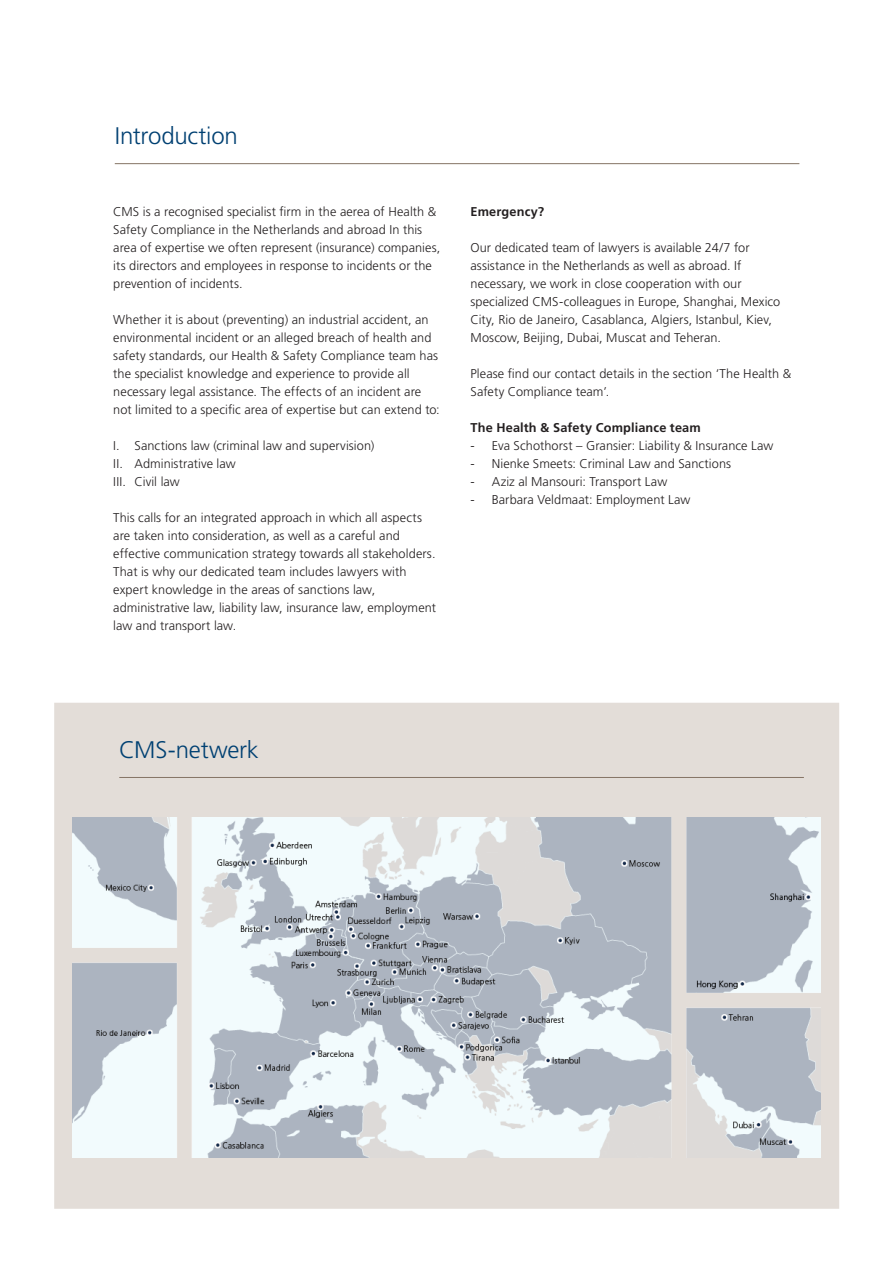
<style>
.page{position:relative;width:893px;height:1263px;background:#fff}
.page>*{position:absolute;margin:0;border:0;box-sizing:border-box;transform-origin:0 0}
._1_0__Heading_1_0__H{font:300 24px "Frutiger LT Pro";letter-spacing:-.01em;color:#004072}
._4_0__Copy_text_4_1{font:300 12.75px/18px "Frutiger LT Pro";letter-spacing:.005em;color:#231f20}
._4_0__Copy_text_4_1-2{font:700 12.75px "Frutiger LT Pro";letter-spacing:.01em;color:#231f20}
</style>
<div class="page">
<hr style="left:115px;top:163px;width:684px;height:1px;background:#857465">
<div style="left:54px;top:703px;width:785px;height:506px;background:#e3ddd8"></div>
<hr style="left:119px;top:777px;width:685px;height:1px;background:#857465">
<img style="left:73px;top:818px;width:747px;height:339px">
<p class="_1_0__Heading_1_0__H" style="left:115px;top:122px;width:125px">Introduction</p>
<p class="_4_0__Copy_text_4_1" style="left:113px;top:203px;width:328px">CMS is a recognised specialist firm in the aerea of Health &amp; Safety Compliance in the Netherlands and abroad In this area of expertise we often represent (insurance) companies, its directors and employees in response to incidents or the prevention of incidents.</p>
<p class="_4_0__Copy_text_4_1" style="left:113px;top:311px;width:328px">Whether it is about (preventing) an industrial accident, an environmental incident or an alleged breach of health and safety standards, our Health &amp; Safety Compliance team has the specialist knowledge and experience to provide all necessary legal assistance. The effects of an incident are not limited to a specific area of expertise but can extend to:</p>
<p class="_4_0__Copy_text_4_1" style="left:113px;top:437px;width:263px">I. Sanctions law (criminal law and supervision)</p>
<p class="_4_0__Copy_text_4_1" style="left:113px;top:455px;width:124px">II. Administrative law</p>
<p class="_4_0__Copy_text_4_1" style="left:113px;top:473px;width:68px">III. Civil law</p>
<p class="_4_0__Copy_text_4_1" style="left:113px;top:509px;width:324px">This calls for an integrated approach in which all aspects are taken into consideration, as well as a careful and effective communication strategy towards all stakeholders.<br>That is why our dedicated team includes lawyers with expert knowledge in the areas of sanctions law, administrative law, liability law, insurance law, employment law and transport law.</p>
<p class="_4_0__Copy_text_4_1-2" style="left:470px;top:204px;width:75px">Emergency?</p>
<p class="_4_0__Copy_text_4_1" style="left:470px;top:239px;width:311px">Our dedicated team of lawyers is available 24/7 for assistance in the Netherlands as well as abroad. If necessary, we work in close cooperation with our specialized CMS-colleagues in Europe, Shanghai, Mexico City, Rio de Janeiro, Casablanca, Algiers, Istanbul, Kiev, Moscow, Beijing, Dubai, Muscat and Teheran.</p>
<p class="_4_0__Copy_text_4_1" style="left:470px;top:365px;width:322px">Please find our contact details in the section ‘The Health &amp;<br>Safety Compliance team’.</p>
<p class="_4_0__Copy_text_4_1-2" style="left:470px;top:420px;width:232px">The Health &amp; Safety Compliance team</p>
<p class="_4_0__Copy_text_4_1" style="left:470px;top:437px;width:304px">- Eva Schothorst – Gransier: Liability &amp; Insurance Law</p>
<p class="_4_0__Copy_text_4_1" style="left:470px;top:455px;width:262px">- Nienke Smeets: Criminal Law and Sanctions</p>
<p class="_4_0__Copy_text_4_1" style="left:470px;top:473px;width:198px">- Aziz al Mansouri: Transport Law</p>
<p class="_4_0__Copy_text_4_1" style="left:470px;top:491px;width:222px">- Barbara Veldmaat: Employment Law</p>
<p class="_1_0__Heading_1_0__H" style="left:119px;top:736px;width:141px">CMS-netwerk</p>
</div>
